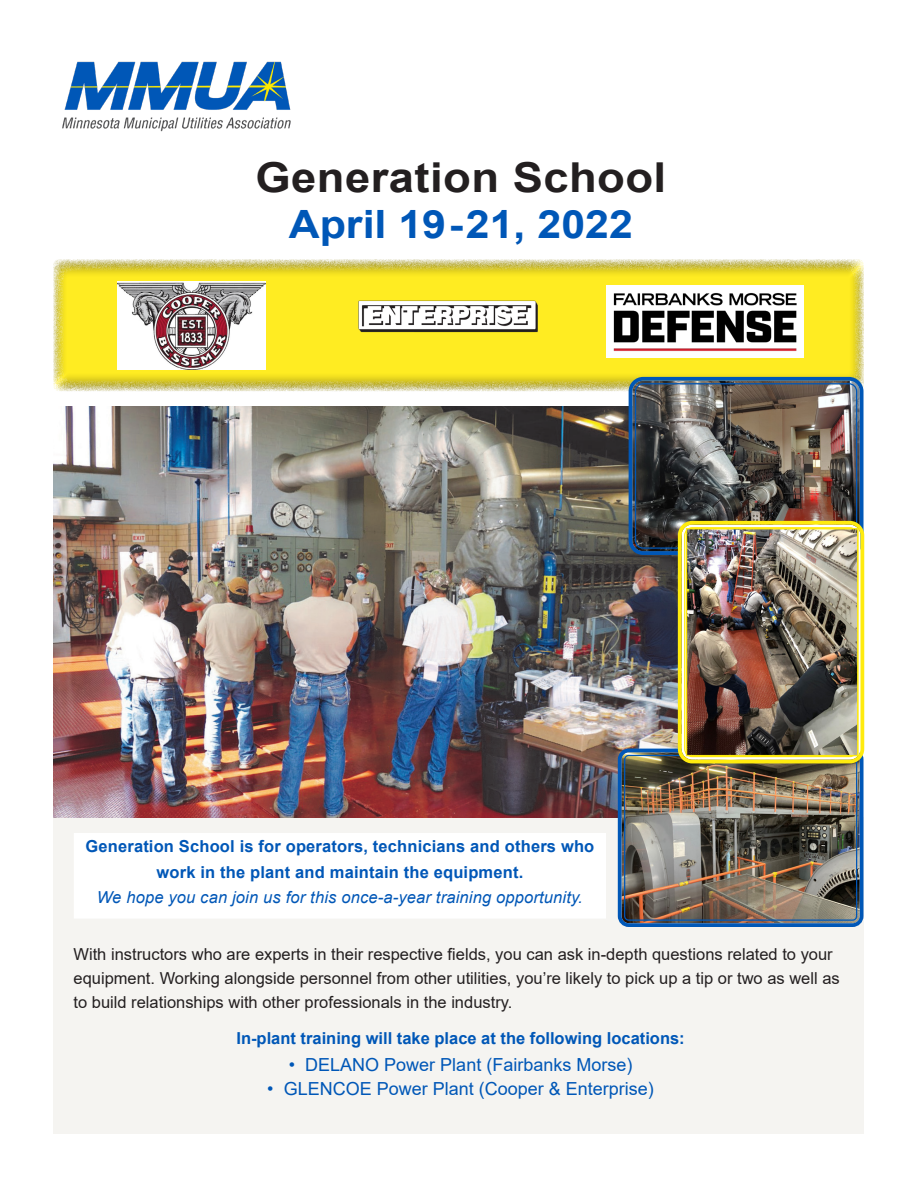
<style>
.page{position:relative;width:918px;height:1188px;background:#fff}
.page>*{position:absolute;margin:0;border:0;box-sizing:border-box;transform-origin:0 0}
.MMUA_Headline_21{font:700 41.25px "Arial";letter-spacing:.01em;color:#231f20;scale:1.1 1}
.MMUA_Headline_21-2{font:700 39px "Arial";color:#0057b7;scale:1.1 1}
.t1{font:18px "Arial";color:#0057b7}
.Brochure_Registratio{font:16.5px/24px "Arial";color:#231f20}
.Brochure_Registratio-2{font:700 16.5px/25.5px "Arial";letter-spacing:.01em;color:#0057b7;text-align:center}
.Brochure_Registratio-3{font:italic 16.5px "Arial";letter-spacing:.01em;color:#0057b7}
</style>
<div class="page">
<div style="left:53px;top:817px;width:811px;height:317px;background:#f5f4f1"></div>
<div style="left:52px;top:249px;width:812px;height:144px;background:#fff;opacity:.75"></div>
<img style="left:62px;top:61px;width:229px;height:71px">
<img style="left:117px;top:281px;width:149px;height:88px">
<img style="left:606px;top:285px;width:197px;height:73px">
<img style="left:53px;top:407px;width:625px;height:410px">
<img style="left:634px;top:382px;width:225px;height:168px">
<div style="left:629px;top:377px;width:235px;height:178px;border:4px solid #0057b7;border-radius:13px"></div>
<div style="left:635px;top:383px;width:222px;height:166px;border:1px solid #0057b7;border-radius:8px"></div>
<img style="left:623px;top:754px;width:236px;height:168px">
<div style="left:618px;top:749px;width:246px;height:178px;border:4px solid #0057b7;border-radius:9px"></div>
<div style="left:624px;top:755px;width:233px;height:166px;border:1px solid #0057b7;border-radius:4px"></div>
<img style="left:357px;top:299px;width:180px;height:36px">
<div style="left:678px;top:521px;width:186px;height:242px;border:4px solid #ffeb0e;border-radius:13px"></div>
<img style="left:686px;top:528px;width:172px;height:228px">
<div style="left:74px;top:834px;width:531px;height:84px;background:#fff"></div>
<div style="left:74px;top:833px;width:532px;height:86px;border:1px solid #fff"></div>
<p class="MMUA_Headline_21" style="left:256px;top:148px;width:375px">Generation School</p>
<p class="MMUA_Headline_21-2" style="left:289px;top:197px;width:314px">April 19-21, 2022</p>
<p class="Brochure_Registratio-2" style="left:85px;top:834px;width:510px">Generation School is for operators, technicians and others who work in the plant and maintain the equipment.</p>
<p class="Brochure_Registratio-3" style="left:97px;top:887px;width:488px">We hope you can join us for this once-a-year training opportunity.</p>
<p class="Brochure_Registratio" style="left:74px;top:942px;width:768px">With instructors who are experts in their respective fields, you can ask in-depth questions related to your equipment. Working alongside personnel from other utilities, you’re likely to pick up a tip or two as well as</p>
<p class="Brochure_Registratio" style="left:74px;top:990px;width:441px">to build relationships with other professionals in the industry.</p>
<p class="Brochure_Registratio-2" style="left:236px;top:1026px;width:450px">In-plant training will take place at the following locations:</p>
<p class="t1" style="left:289px;top:1052px;width:345px">• DELANO Power Plant (Fairbanks Morse)</p>
<p class="t1" style="left:267px;top:1076px;width:388px">• GLENCOE Power Plant (Cooper &amp; Enterprise)</p>
</div>
